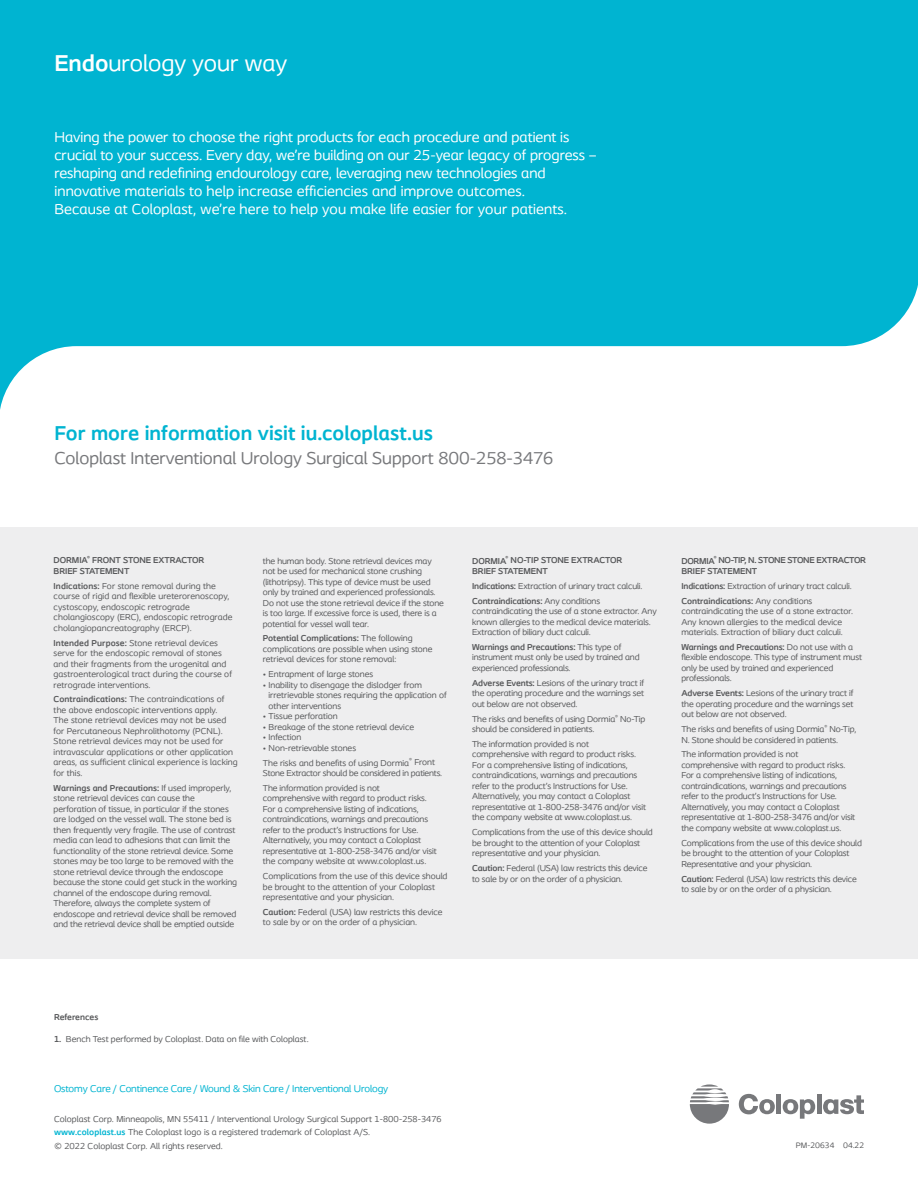
<style>
.page{position:relative;width:918px;height:1188px;background:#fff}
.page>*{position:absolute;margin:0;border:0;box-sizing:border-box;transform-origin:0 0}
.t1{font:24px "Coloplast";color:#fff}
.t2{font:700 21px "Coloplast";color:#00b4d1}
.t3{font:18px "Coloplast";color:#77787b}
.t4{font:15px/18px "Coloplast";color:#fff}
.t5{font:10.35px "Coloplast";letter-spacing:-.01em;color:#00b4d1}
.t6{font:9px/10.5px "Coloplast";letter-spacing:-.01em;color:#58595b}
.t7{font:9px/10.5px "Coloplast";letter-spacing:.01em;color:#58595b}
.t8{font:700 9px/10.5px "Coloplast";letter-spacing:-.01em;color:#58595b}
.t9{font:700 9px/10.5px "Coloplast";letter-spacing:-.03em;color:#58595b}
.t10{font:8.25px "Coloplast";letter-spacing:.01em;color:#58595b}
.s1{font-weight:700}
.s2{font-weight:700;color:#00b4d1}
</style>
<div class="page">
<div style="left:0;top:527px;width:918px;height:432px;background:#eeeeef"></div>
<svg style="left:739px;top:1094px;width:36px;height:20px"></svg>
<div style="left:776px;top:1094px;width:5px;height:20px;background:#77787b"></div>
<hr style="left:817px;top:1094px;width:4px;height:20px;background:#77787b">
<svg style="left:783px;top:1099px;width:32px;height:20px"></svg>
<svg style="left:823px;top:1095px;width:41px;height:19px"></svg>
<svg style="left:690px;top:1084px;width:39px;height:40px"></svg>
<svg style="left:0;top:0;width:918px;height:410px;fill:#00b4d1"></svg>
<h1 class="t1" style="left:54px;top:49px;width:234px"><span class="s1">Endo</span>urology your way</h1>
<p class="t4" style="left:54px;top:128px;width:544px">Having the power to choose the right products for each procedure and patient is crucial to your success. Every day, we’re building on our 25-year legacy of progress – reshaping and redefining endourology care, leveraging new technologies and innovative materials to help increase efficiencies and improve outcomes.<br>Because at Coloplast, we’re here to help you make life easier for your patients.</p>
<h2 class="t2" style="left:54px;top:420px;width:380px">For more information visit iu.coloplast.us</h2>
<h3 class="t3" style="left:54px;top:447px;width:501px">Coloplast Interventional Urology Surgical Support 800-258-3476</h3>
<p class="t8" style="left:54px;top:555px;width:152px">DORMIA<sup>®</sup> FRONT STONE EXTRACTOR<br>BRIEF STATEMENT</p>
<p class="t7" style="left:54px;top:580px;width:180px"><span class="s1">Indications:</span> For stone removal during the course of rigid and flexible ureterorenoscopy, cystoscopy, endoscopic retrograde cholangioscopy (ERC), endoscopic retrograde cholangiopancreatography (ERCP).</p>
<p class="t7" style="left:54px;top:637px;width:180px"><span class="s1">Intended Purpose:</span> Stone retrieval devices serve for the endoscopic removal of stones and their fragments from the urogenital and gastroenterological tract during the course of retrograde interventions.</p>
<p class="t7" style="left:54px;top:694px;width:186px"><span class="s1">Contraindications:</span> The contraindications of the above endoscopic interventions apply.<br>The stone retrieval devices may not be used for Percutaneous Nephrolithotomy (PCNL).<br>Stone retrieval devices may not be used for intravascular applications or other application areas, as sufficient clinical experience is lacking for this.</p>
<p class="t6" style="left:54px;top:782px;width:185px"><span class="s1">Warnings and Precautions:</span> If used improperly, stone retrieval devices can cause the perforation of tissue, in particular if the stones are lodged on the vessel wall. The stone bed is then frequently very fragile. The use of contrast media can lead to adhesions that can limit the functionality of the stone retrieval device. Some stones may be too large to be removed with the stone retrieval device through the endoscope because the stone could get stuck in the working channel of the endoscope during removal.<br>Therefore, always the complete system of endoscope and retrieval device shall be removed and the retrieval device shall be emptied outside</p>
<p class="t6" style="left:263px;top:555px;width:183px">the human body. Stone retrieval devices may not be used for mechanical stone crushing (lithotripsy). This type of device must be used only by trained and experienced professionals.<br>Do not use the stone retrieval device if the stone is too large. If excessive force is used, there is a potential for vessel wall tear.</p>
<p class="t6" style="left:263px;top:633px;width:171px"><span class="s1">Potential Complications:</span> The following complications are possible when using stone retrieval devices for stone removal:</p>
<p class="t6" style="left:263px;top:669px;width:112px">• Entrapment of large stones</p>
<p class="t6" style="left:269px;top:679px;width:180px;text-indent:-6px">• Inability to disengage the dislodger from irretrievable stones requiring the application of other interventions</p>
<p class="t6" style="left:263px;top:711px;width:76px">• Tissue perforation</p>
<p class="t6" style="left:263px;top:721px;width:153px">• Breakage of the stone retrieval device</p>
<p class="t6" style="left:263px;top:732px;width:40px">• Infection</p>
<p class="t6" style="left:263px;top:740px;width:174px;line-height:14.9px">• Non-retrievable stones<br>The risks and benefits of using Dormia<sup>®</sup> Front</p>
<p class="t6" style="left:263px;top:765px;width:181px;line-height:14.9px">Stone Extractor should be considered in patients.<br>The information provided is not</p>
<p class="t6" style="left:263px;top:793px;width:175px">comprehensive with regard to product risks.<br>For a comprehensive listing of indications, contraindications, warnings and precautions refer to the product’s Instructions for Use.<br>Alternatively, you may contact a Coloplast representative at 1-800-258-3476 and/or visit the company website at www.coloplast.us.</p>
<p class="t6" style="left:263px;top:871px;width:186px">Complications from the use of this device should be brought to the attention of your Coloplast representative and your physician.</p>
<p class="t6" style="left:263px;top:907px;width:181px"><span class="s1">Caution:</span> Federal (USA) law restricts this device to sale by or on the order of a physician.</p>
<p class="t8" style="left:472px;top:555px;width:152px">DORMIA<sup>®</sup> NO-TIP STONE EXTRACTOR<br>BRIEF STATEMENT</p>
<p class="t6" style="left:472px;top:578px;width:172px;line-height:14.9px"><span class="s1">Indications:</span> Extraction of urinary tract calculi.<br><span class="s1">Contraindications:</span> Any conditions</p>
<p class="t6" style="left:472px;top:606px;width:186px">contraindicating the use of a stone extractor. Any known allergies to the medical device materials.<br>Extraction of biliary duct calculi.</p>
<p class="t6" style="left:472px;top:642px;width:169px"><span class="s1">Warnings and Precautions:</span> This type of instrument must only be used by trained and experienced professionals.</p>
<p class="t6" style="left:472px;top:677px;width:174px;text-align:justify"><span class="s1">Adverse Events:</span> Lesions of the urinary tract if the operating procedure and the warnings set out below are not observed.</p>
<p class="t6" style="left:472px;top:713px;width:175px">The risks and benefits of using Dormia<sup>®</sup> No-Tip should be considered in patients.</p>
<p class="t6" style="left:472px;top:739px;width:175px">The information provided is not comprehensive with regard to product risks.<br>For a comprehensive listing of indications, contraindications, warnings and precautions refer to the product’s Instructions for Use.<br>Alternatively, you may contact a Coloplast representative at 1-800-258-3476 and/or visit the company website at www.coloplast.us.</p>
<p class="t6" style="left:472px;top:827px;width:182px">Complications from the use of this device should be brought to the attention of your Coloplast representative and your physician.</p>
<p class="t6" style="left:472px;top:863px;width:177px"><span class="s1">Caution:</span> Federal (USA) law restricts this device to sale by or on the order of a physician.</p>
<p class="t9" style="left:681px;top:555px;width:186px">DORMIA<sup>®</sup> NO-TIP, N. STONE STONE EXTRACTOR<br>BRIEF STATEMENT</p>
<p class="t6" style="left:681px;top:578px;width:172px;line-height:14.9px"><span class="s1">Indications:</span> Extraction of urinary tract calculi.<br><span class="s1">Contraindications:</span> Any conditions</p>
<p class="t6" style="left:681px;top:606px;width:173px">contraindicating the use of a stone extractor.<br>Any known allergies to the medical device materials. Extraction of biliary duct calculi.</p>
<p class="t6" style="left:681px;top:642px;width:182px"><span class="s1">Warnings and Precautions:</span> Do not use with a flexible endoscope. This type of instrument must only be used by trained and experienced professionals.</p>
<p class="t6" style="left:681px;top:688px;width:174px;text-align:justify"><span class="s1">Adverse Events:</span> Lesions of the urinary tract if the operating procedure and the warnings set out below are not observed.</p>
<p class="t6" style="left:681px;top:724px;width:177px">The risks and benefits of using Dormia<sup>®</sup> No-Tip,<br>N. Stone should be considered in patients.</p>
<p class="t6" style="left:681px;top:749px;width:175px">The information provided is not comprehensive with regard to product risks.<br>For a comprehensive listing of indications, contraindications, warnings and precautions refer to the product’s Instructions for Use.<br>Alternatively, you may contact a Coloplast representative at 1-800-258-3476 and/or visit the company website at www.coloplast.us.</p>
<p class="t6" style="left:681px;top:837px;width:182px">Complications from the use of this device should be brought to the attention of your Coloplast<br>Representative and your physician.</p>
<p class="t6" style="left:681px;top:873px;width:177px"><span class="s1">Caution:</span> Federal (USA) law restricts this device to sale by or on the order of a physician.</p>
<p class="t8" style="left:54px;top:1012px;width:46px">References</p>
<p class="t6" style="left:54px;top:1033px;width:256px"><span class="s1">1.</span> Bench Test performed by Coloplast. Data on file with Coloplast.</p>
<p class="t5" style="left:54px;top:1083px;width:336px">Ostomy Care / Continence Care / Wound &amp; Skin Care / Interventional Urology</p>
<p class="t7" style="left:54px;top:1112px;width:389px;line-height:13.2px">Coloplast Corp. Minneapolis, MN 55411 / Interventional Urology Surgical Support 1-800-258-3476 <span class="s2">www.coloplast.us</span> The Coloplast logo is a registered trademark of Coloplast A/S.<br>© 2022 Coloplast Corp. All rights reserved.</p>
<p class="t10" style="left:796px;top:1140px;width:70px">PM-20634 04.22</p>
</div>
